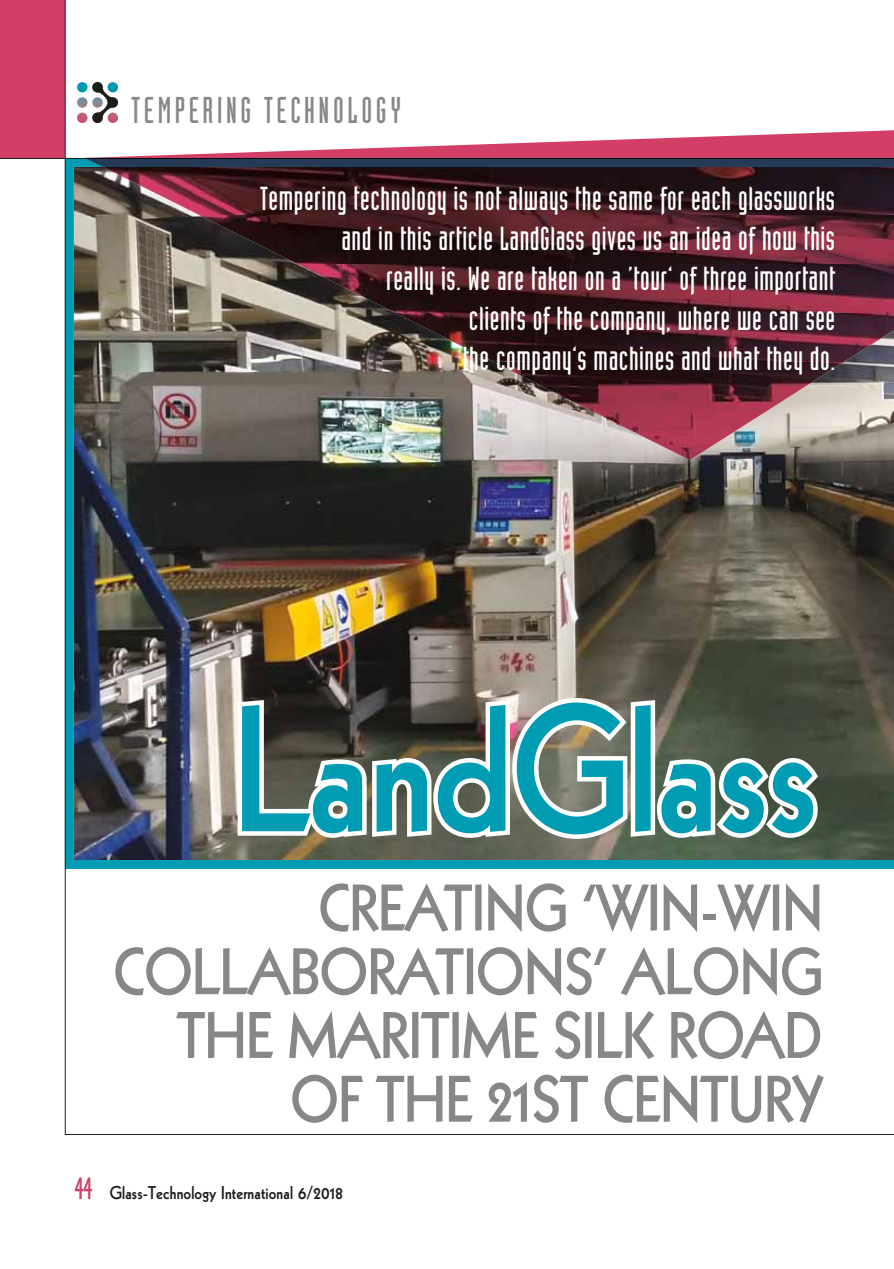
<style>
.page{position:relative;width:894px;height:1269px;background:#fff}
.page>*{position:absolute;margin:0;border:0;box-sizing:border-box;transform-origin:0 0}
.t1{font:800 174.15px "Kabel";color:#009cb4;scale:.9 1}
.t2{font:800 63.75px/63.8px "Kabel";color:#878787;text-align:right;scale:.9 1}
.t3{font:36.45px "Industria Solid";letter-spacing:.1em;color:#878787}
.t4{font:32.55px/40.2px "Industria Solid";letter-spacing:.015em;color:#fff;text-align:right}
.t5{font:800 18px "Kabel";letter-spacing:.01em;color:#1d1d1b;scale:.92 1}
.s1{font-family:"Industria Solid";font-weight:400;font-size:30px;color:#d23e65}
</style>
<div class="page">
<div style="left:1px;top:0;width:64px;height:158px;background:#d23e65"></div>
<hr style="left:1px;top:158px;width:892px;height:1px;background:#1d1d1b">
<img style="left:64px;top:0;width:829px;height:1134px">
<svg style="left:233px;top:693px;width:591px;height:150px"></svg>
<img style="left:103px;top:167px;width:790px;height:49px">
<img style="left:155px;top:215px;width:738px;height:50px">
<img style="left:260px;top:264px;width:633px;height:50px">
<img style="left:366px;top:313px;width:527px;height:49px">
<img style="left:471px;top:362px;width:422px;height:50px">
<img style="left:577px;top:411px;width:212px;height:49px">
<svg style="left:85px;top:130px;width:808px;height:37px"></svg>
<p class="t3" style="left:131px;top:97px;width:271px">TEMPERING TECHNOLOGY</p>
<p class="t4" style="left:260px;top:180px;width:576px">Tempering technology is not always the same for each glassworks and in this article LandGlass gives us an idea of how this<br>really is. We are taken on a ‘tour’ of three important<br>clients of the company, where we can see<br>the company’s machines and what they do.</p>
<p class="t1" style="left:233px;top:705px;width:650px">LandGlass</p>
<p class="t2" style="left:114px;top:880px;width:789px">CREATING ‘WIN-WIN<br>COLLABORATIONS’ ALONG<br>THE MARITIME SILK ROAD<br>OF THE 21ST CENTURY</p>
<p class="t5" style="left:75px;top:1185px;width:292px"><span class="s1">44</span> Glass-Technology International 6/2018</p>
</div>
